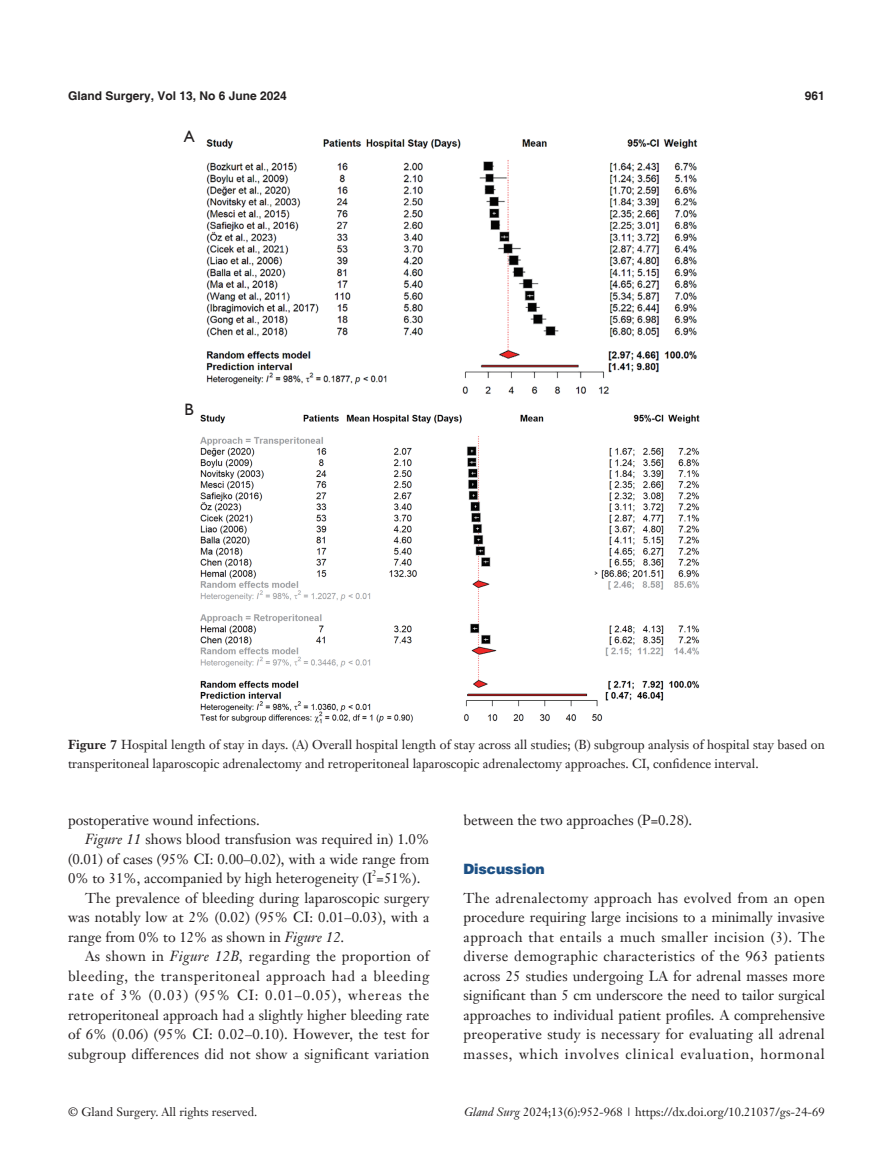
<style>
.page{position:relative;width:893px;height:1170px;background:#fff}
.page>*{position:absolute;margin:0;border:0;box-sizing:border-box;transform-origin:0 0}
.t1{font:16.5px "Humanist 521 BT";color:#231f20}
.t2{font:14.25px/19.5px "Janson Text LT";color:#231f20;text-align:justify}
._1ji-6_5{font:900 14.25px "Helvetica";color:#1c5085}
.t3{font:12.75px/19.5px "Janson Text LT";color:#231f20}
.t4{font:12px "Janson Text LT";color:#231f20}
.t5{font:700 12px "Helvetica";color:#231f20}
.t6{font:8.25px "Janson Text LT";color:#231f20}
.s1{font-weight:700}
.s2{font-style:italic}
</style>
<div class="page">
<img style="left:206px;top:139px;width:492px;height:255px">
<img style="left:200px;top:414px;width:500px;height:310px">
<p class="t5" style="left:68px;top:88px;width:220px">Gland Surgery, Vol 13, No 6 June 2024</p>
<p class="t5" style="left:805px;top:88px;width:22px">961</p>
<p class="t1" style="left:184px;top:126px;width:12px">A</p>
<p class="t1" style="left:184px;top:399px;width:11px">B</p>
<p class="t3" style="left:68px;top:734px;width:758px"><span class="s1">Figure 7</span> Hospital length of stay in days. (A) Overall hospital length of stay across all studies; (B) subgroup analysis of hospital stay based on transperitoneal laparoscopic adrenalectomy and retroperitoneal laparoscopic adrenalectomy approaches. CI, confidence interval.</p>
<p class="t2" style="left:68px;top:809px;width:193px">postoperative wound infections.</p>
<p class="t2" style="left:68px;top:829px;width:363px;text-indent:17px"><span class="s2">Figure 11</span> shows blood transfusion was required in) 1.0% (0.01) of cases (95% CI: 0.00–0.02), with a wide range from 0% to 31%, accompanied by high heterogeneity (I =51%).</p>
<p class="t6" style="left:372px;top:868px;width:6px">2</p>
<p class="t2" style="left:68px;top:887px;width:363px;text-indent:17px">The prevalence of bleeding during laparoscopic surgery was notably low at 2% (0.02) (95% CI: 0.01–0.03), with a range from 0% to 12% as shown in <span class="s2">Figure 12</span>.</p>
<p class="t2" style="left:68px;top:946px;width:363px;text-indent:17px">As shown in <span class="s2">Figure 12B,</span> regarding the proportion of bleeding, the transperitoneal approach had a bleeding rate of 3% (0.03) (95% CI: 0.01–0.05), whereas the retroperitoneal approach had a slightly higher bleeding rate of 6% (0.06) (95% CI: 0.02–0.10). However, the test for subgroup differences did not show a significant variation</p>
<p class="t2" style="left:463px;top:809px;width:230px">between the two approaches (P=0.28).</p>
<p class="_1ji-6_5" style="left:463px;top:859px;width:83px">Discussion</p>
<p class="t2" style="left:463px;top:887px;width:363px">The adrenalectomy approach has evolved from an open procedure requiring large incisions to a minimally invasive approach that entails a much smaller incision (3). The diverse demographic characteristics of the 963 patients across 25 studies undergoing LA for adrenal masses more significant than 5 cm underscore the need to tailor surgical approaches to individual patient profiles. A comprehensive preoperative study is necessary for evaluating all adrenal masses, which involves clinical evaluation, hormonal</p>
<p class="t4" style="left:68px;top:1104px;width:191px">© Gland Surgery. All rights reserved.</p>
<p class="t4" style="left:464px;top:1104px;width:362px"><span class="s2">Gland Surg</span> 2024;13(6):952-968 | https://dx.doi.org/10.21037/gs-24-69</p>
</div>
